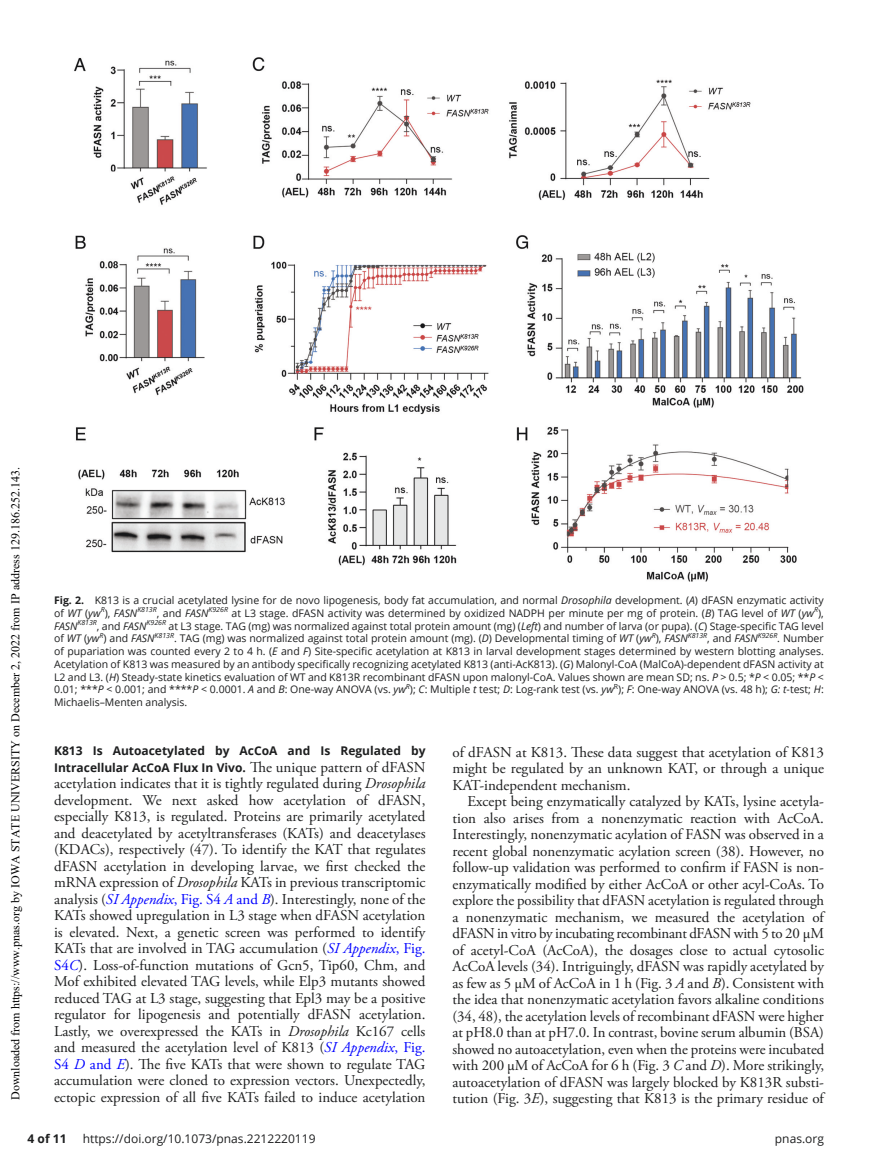
<style>
.page{position:relative;width:878px;height:1175px;background:#fff}
.page>*{position:absolute;margin:0;border:0;box-sizing:border-box;transform-origin:0 0}
.t1{font:15px/16.5px "Adobe Garamond Pro";color:#1d1e1f;text-align:justify}
.t2{font:12px "Times New Roman";color:#000}
.t3{font:700 12px/16.5px "Open Sans";color:#1d1e1f}
.t4{font:12px "Open Sans";color:#1d1e1f}
.t5{font:12px "Open Sans Bold 2";color:#1d1e1f}
.t6{font:10.5px/12.8px "Open Sans";color:#1d1e1f;text-align:justify}
.t7{font:10.5px "Open Sans Italic 2";color:#1d1e1f}
.t8{font:7.05px "Open Sans Italic 2";color:#1d1e1f}
.t9{font:7.05px "Open Sans";color:#1d1e1f}
.s1{font-weight:700}
.s2{font-family:"Open Sans Italic 2"}
.s3{font-family:"Open Sans"}
.s4{font-style:italic}
.s5{font-family:"Open Sans 2"}
.s6{font-family:"Adobe Garamond Pro";font-weight:400;font-size:15px}
.s7{font-style:italic;color:#00f}
.s8{color:#00f}
</style>
<div class="page">
<img style="left:74px;top:57px;width:730px;height:525px">
<p class="t2" style="left:7px;top:1100px;width:634px;rotate:-90deg">Downloaded from https://www.pnas.org by IOWA STATE UNIVERSITY on December 2, 2022 from IP address 129.186.252.143.</p>
<p class="t6" style="left:54px;top:593px;width:771px"><span class="s1">Fig. 2.</span> K813 is a crucial acetylated lysine for de novo lipogenesis, body fat accumulation, and normal <span class="s2">Drosophila</span> development. (<span class="s2">A</span>) dFASN enzymatic activity</p>
<p class="t7" style="left:54px;top:606px;width:85px"><span class="s3">of</span> WT <span class="s3">(</span>yw <span class="s3">),</span> FASN</p>
<p class="t8" style="left:101px;top:604px;width:5px">R</p>
<p class="t8" style="left:137px;top:604px;width:21px">K813R</p>
<p class="t6" style="left:157px;top:606px;width:53px">, and <span class="s2">FASN</span></p>
<p class="t8" style="left:208px;top:604px;width:21px">K926R</p>
<p class="t6" style="left:231px;top:606px;width:593px">at L3 stage. dFASN activity was determined by oxidized NADPH per minute per mg of protein. (<span class="s2">B</span>) TAG level of <span class="s2">WT</span> (<span class="s2">yw</span> ),</p>
<p class="t8" style="left:813px;top:604px;width:5px">R</p>
<p class="t7" style="left:54px;top:618px;width:25px">FASN</p>
<p class="t8" style="left:77px;top:617px;width:21px">K813R</p>
<p class="t6" style="left:97px;top:619px;width:51px">, and <span class="s2">FASN</span></p>
<p class="t8" style="left:146px;top:617px;width:21px">K926R</p>
<p class="t6" style="left:168px;top:619px;width:656px">at L3 stage. TAG (mg) was normalized against total protein amount (mg) (<span class="s2">Left</span>) and number of larva (or pupa). (<span class="s2">C</span>) Stage-specific TAG level</p>
<p class="t7" style="left:54px;top:631px;width:102px"><span class="s3">of</span> WT <span class="s3">(</span>yw <span class="s3">) and</span> FASN</p>
<p class="t8" style="left:99px;top:630px;width:5px">R</p>
<p class="t8" style="left:154px;top:630px;width:21px">K813R</p>
<p class="t6" style="left:174px;top:632px;width:515px">. TAG (mg) was normalized against total protein amount (mg). (<span class="s2">D</span>) Developmental timing of <span class="s2">WT</span> (<span class="s2">yw</span> ), <span class="s2">FASN</span></p>
<p class="t8" style="left:651px;top:630px;width:5px">R</p>
<p class="t8" style="left:687px;top:630px;width:21px">K813R</p>
<p class="t6" style="left:707px;top:632px;width:52px">, and <span class="s2">FASN</span></p>
<p class="t8" style="left:757px;top:630px;width:21px">K926R</p>
<p class="t6" style="left:54px;top:632px;width:771px;text-indent:723px">. Number of pupariation was counted every 2 to 4 h. (<span class="s2">E</span> and <span class="s2">F</span>) Site-specific acetylation at K813 in larval development stages determined by western blotting analyses.<br>Acetylation of K813 was measured by an antibody specifically recognizing acetylated K813 (anti-AcK813). (<span class="s2">G</span>) Malonyl-CoA (MalCoA)-dependent dFASN activity at L2 and L3. (<span class="s2">H</span>) Steady-state kinetics evaluation of WT and K813R recombinant dFASN upon malonyl-CoA. Values shown are mean SD; ns. <span class="s4">P</span> &gt; 0.5; *<span class="s4">P</span> &lt; 0.05; **<span class="s4">P</span> <span class="s5">&lt; </span>0.01; ***<span class="s2">P</span> &lt; 0.001; and ****<span class="s2">P</span> &lt; 0.0001. <span class="s2">A</span> and <span class="s2">B</span>: One-way ANOVA (vs. <span class="s2">yw</span> ); <span class="s2">C</span>: Multiple <span class="s4">t</span> test; <span class="s2">D</span>: Log-rank test (vs. <span class="s2">yw</span> ); <span class="s2">F</span>: One-way ANOVA (vs. 48 h); <span class="s2">G: t</span>-test; <span class="s2">H</span><span class="s5">:</span></p>
<p class="t8" style="left:406px;top:681px;width:5px">R</p>
<p class="t9" style="left:613px;top:681px;width:6px">R</p>
<p class="t6" style="left:54px;top:695px;width:135px">Michaelis–Menten analysis.</p>
<p class="t3" style="left:54px;top:742px;width:373px">K813 Is Autoacetylated by AcCoA and Is Regulated by<br>Intracellular AcCoA Flux In Vivo. <span class="s6">The unique pattern of dFASN</span></p>
<p class="t1" style="left:54px;top:776px;width:373px">acetylation indicates that it is tightly regulated during <span class="s4">Drosophila </span>development. We next asked how acetylation of dFASN, especially K813, is regulated. Proteins are primarily acetylated and deacetylated by acetyltransferases (KATs) and deacetylases (KDACs), respectively (47). To identify the KAT that regulates dFASN acetylation in developing larvae, we first checked the mRNA expression of <span class="s4">Drosophila</span> KATs in previous transcriptomic analysis (<span class="s7">SI Appendix</span><span class="s8">, Fig. S4</span> <span class="s7">A</span> <span class="s8">and</span> <span class="s7">B</span>). Interestingly, none of the KATs showed upregulation in L3 stage when dFASN acetylation is elevated. Next, a genetic screen was performed to identify KATs that are involved in TAG accumulation (<span class="s7">SI Appendix</span><span class="s8">, Fig.<br>S4</span><span class="s7">C</span>). Loss-of-function mutations of Gcn5, Tip60, Chm, and Mof exhibited elevated TAG levels, while Elp3 mutants showed reduced TAG at L3 stage, suggesting that Epl3 may be a positive regulator for lipogenesis and potentially dFASN acetylation.<br>Lastly, we overexpressed the KATs in <span class="s4">Drosophila</span> Kc167 cells and measured the acetylation level of K813 (<span class="s7">SI Appendix</span><span class="s8">, Fig.<br>S4</span> <span class="s7">D</span> <span class="s8">and</span> <span class="s7">E</span>). The five KATs that were shown to regulate TAG accumulation were cloned to expression vectors. Unexpectedly, ectopic expression of all five KATs failed to induce acetylation</p>
<p class="t1" style="left:452px;top:744px;width:373px">of dFASN at K813. These data suggest that acetylation of K813 might be regulated by an unknown KAT, or through a unique KAT-independent mechanism.</p>
<p class="t1" style="left:452px;top:793px;width:373px;text-indent:15px">Except being enzymatically catalyzed by KATs, lysine acetyla&shy;tion also arises from a nonenzymatic reaction with AcCoA.<br>Interestingly, nonenzymatic acylation of FASN was observed in a recent global nonenzymatic acylation screen (38). However, no follow-up validation was performed to confirm if FASN is non&shy;enzymatically modified by either AcCoA or other acyl-CoAs. To explore the possibility that dFASN acetylation is regulated through a nonenzymatic mechanism, we measured the acetylation of dFASN in vitro by incubating recombinant dFASN with 5 to 20 µM of acetyl-CoA (AcCoA), the dosages close to actual cytosolic AcCoA levels (34). Intriguingly, dFASN was rapidly acetylated by as few as 5 µM of AcCoA in 1 h (Fig. 3 <span class="s4">A</span> and <span class="s4">B</span>). Consistent with the idea that nonenzymatic acetylation favors alkaline conditions (34, 48), the acetylation levels of recombinant dFASN were higher at pH8.0 than at pH7.0. In contrast, bovine serum albumin (BSA) showed no autoacetylation, even when the proteins were incubated with 200 µM of AcCoA for 6 h (Fig. 3 <span class="s4">C</span> and <span class="s4">D</span>). More strikingly, autoacetylation of dFASN was largely blocked by K813R substi&shy;tution (Fig. 3<span class="s4">E</span>), suggesting that K813 is the primary residue of</p>
<p class="t5" style="left:28px;top:1130px;width:40px">4 of 11</p>
<p class="t4" style="left:83px;top:1130px;width:234px">https://doi.org/10.1073/pnas.2212220119</p>
<p class="t4" style="left:774px;top:1130px;width:51px">pnas.org</p>
</div>
